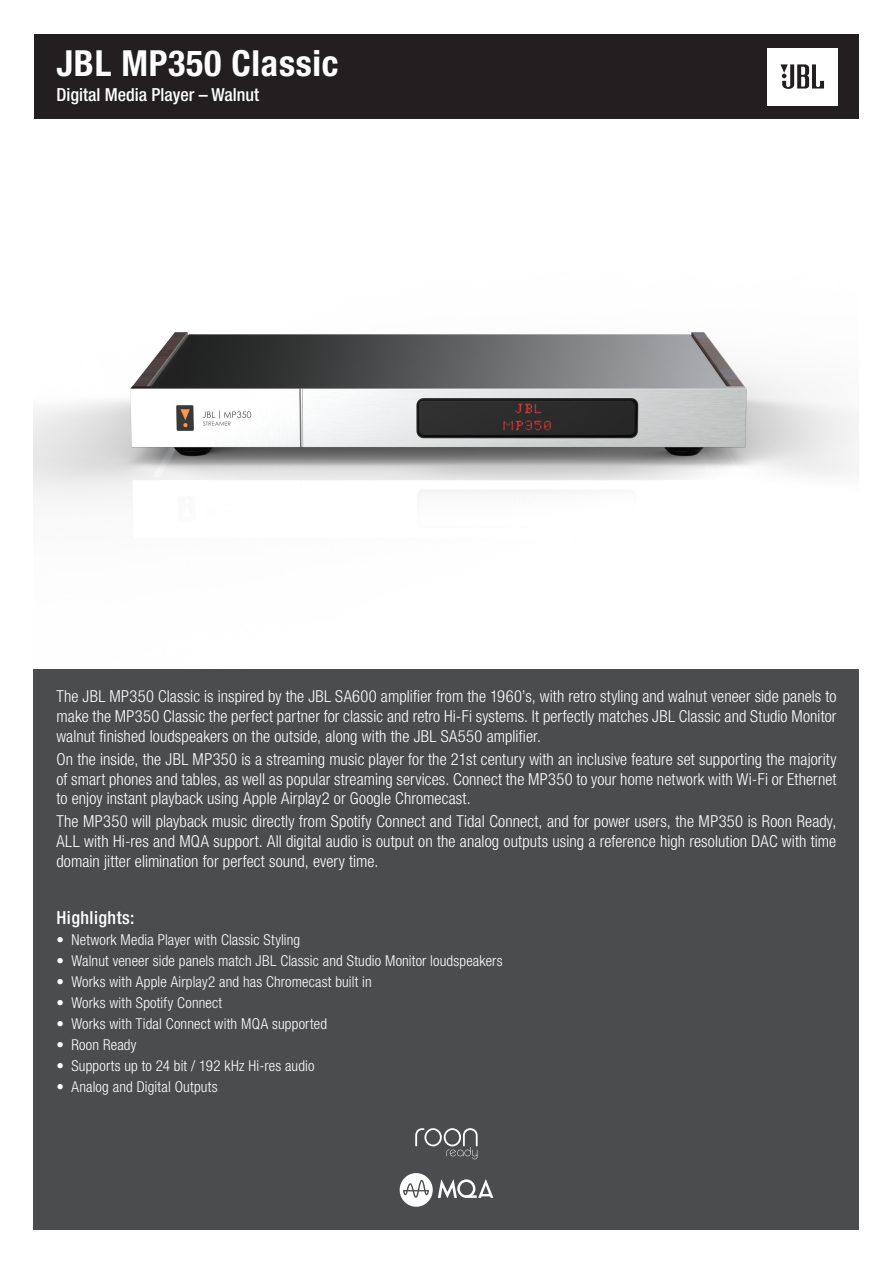
<style>
.page{position:relative;width:893px;height:1263px;background:#fff}
.page>*{position:absolute;margin:0;border:0;box-sizing:border-box;transform-origin:0 0}
.t1{font:700 condensed 36px "Helvetica Neue LT Pro";letter-spacing:.02em;color:#fff}
.t2{font:500 condensed 18px "Helvetica Neue LT Pro";color:#fff}
.t3{font:500 condensed 18px "Helvetica Neue LT Pro";letter-spacing:.025em;color:#fff}
.t4{font:300 condensed 16.5px/19.8px "Helvetica Neue LT Pro";letter-spacing:.005em;color:#fff;text-align:justify}
.t5{font:300 condensed 15px "Helvetica Neue LT Pro";letter-spacing:.01em;color:#fff}
</style>
<div class="page">
<div style="left:34px;top:34px;width:825px;height:85px;background:#231f20"></div>
<div style="left:767px;top:48px;width:70px;height:57px;background:#fff"></div>
<svg style="left:780px;top:64px;width:44px;height:25px"></svg>
<div style="left:34px;top:668px;width:825px;height:561px;background:#4b4c4d"></div>
<img style="left:34px;top:332px;width:825px;height:168px">
<svg style="left:400px;top:1173px;width:93px;height:34px"></svg>
<svg style="left:415px;top:1128px;width:63px;height:31px"></svg>
<p class="t1" style="left:57px;top:41px;width:283px">JBL MP350 Classic</p>
<p class="t2" style="left:57px;top:84px;width:204px">Digital Media Player – Walnut</p>
<p class="t4" style="left:56px;top:686px;width:781px">The JBL MP350 Classic is inspired by the JBL SA600 amplifier from the 1960’s, with retro styling and walnut veneer side panels to make the MP350 Classic the perfect partner for classic and retro Hi-Fi systems. It perfectly matches JBL Classic and Studio Monitor walnut finished loudspeakers on the outside, along with the JBL SA550 amplifier.</p>
<p class="t4" style="left:56px;top:749px;width:782px">On the inside, the JBL MP350 is a streaming music player for the 21st century with an inclusive feature set supporting the majority of smart phones and tables, as well as popular streaming services. Connect the MP350 to your home network with Wi-Fi or Ethernet to enjoy instant playback using Apple Airplay2 or Google Chromecast.</p>
<p class="t4" style="left:56px;top:811px;width:781px">The MP350 will playback music directly from Spotify Connect and Tidal Connect, and for power users, the MP350 is Roon Ready, ALL with Hi-res and MQA support. All digital audio is output on the analog outputs using a reference high resolution DAC with time domain jitter elimination for perfect sound, every time.</p>
<p class="t3" style="left:56px;top:907px;width:80px">Highlights:</p>
<p class="t5" style="left:56px;top:931px;width:245px">• Network Media Player with Classic Styling</p>
<p class="t5" style="left:56px;top:952px;width:448px">• Walnut veneer side panels match JBL Classic and Studio Monitor loudspeakers</p>
<p class="t5" style="left:56px;top:973px;width:317px">• Works with Apple Airplay2 and has Chromecast built in</p>
<p class="t5" style="left:56px;top:994px;width:167px">• Works with Spotify Connect</p>
<p class="t5" style="left:56px;top:1015px;width:272px">• Works with Tidal Connect with MQA supported</p>
<p class="t5" style="left:56px;top:1036px;width:81px">• Roon Ready</p>
<p class="t5" style="left:56px;top:1057px;width:260px">• Supports up to 24 bit / 192 kHz Hi-res audio</p>
<p class="t5" style="left:56px;top:1078px;width:163px">• Analog and Digital Outputs</p>
</div>
